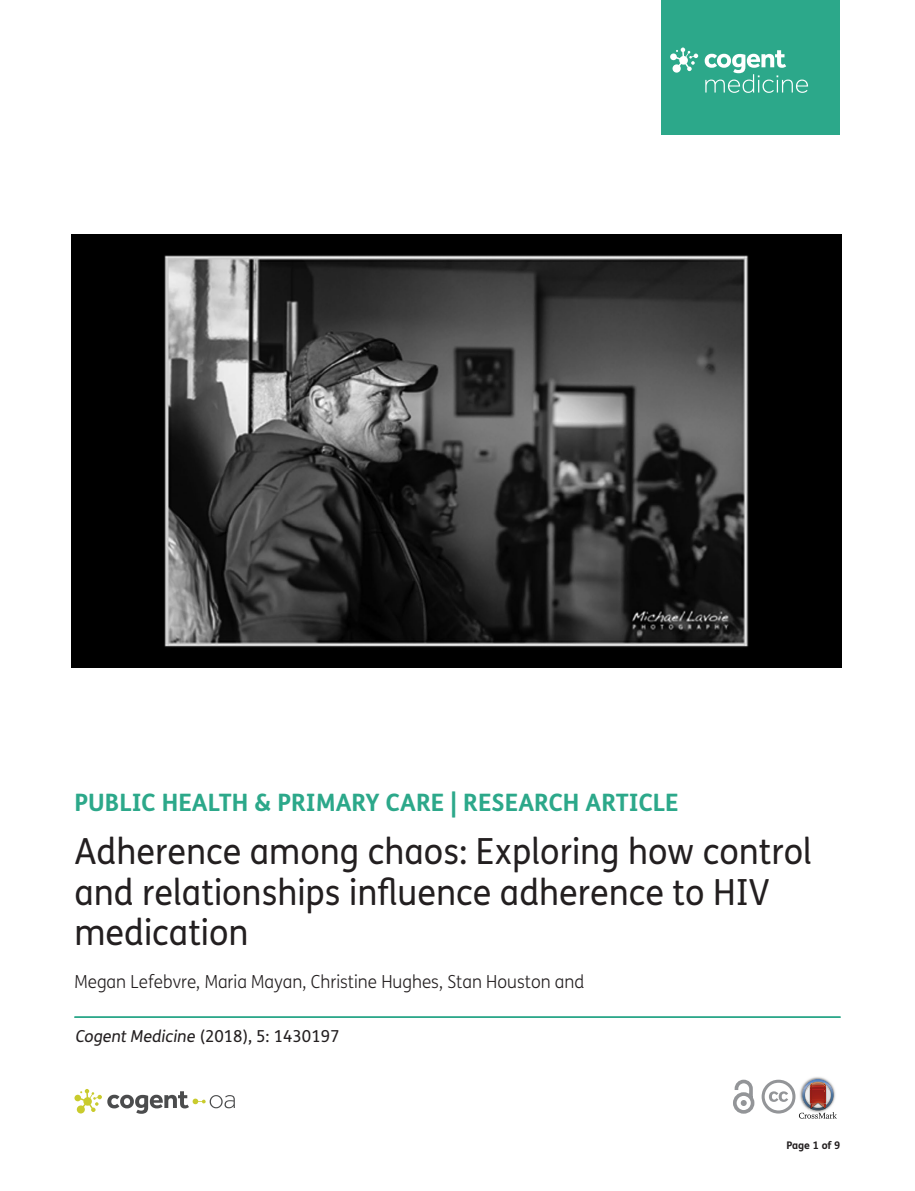
<style>
.page{position:relative;width:915px;height:1191px;background:#fff}
.page>*{position:absolute;margin:0;border:0;box-sizing:border-box;transform-origin:0 0}
.t1{font:36px/40.5px "FS Me Pro";color:#231f20;scale:.95 1}
.t2{font:700 24px "FS Me Pro";color:#2ca88a}
.t3{font:300 18px "FS Me Pro";color:#231f20;scale:.95 1}
.t4{font:16.5px "FS Me Pro";color:#231f20}
.t5{font:700 10.5px "FS Me Pro";color:#231f20}
.s1{font-style:italic}
</style>
<div class="page">
<div style="left:661px;top:0;width:179px;height:134px;background:#2ca88a"></div>
<svg style="left:670px;top:48px;width:28px;height:25px"></svg>
<svg style="left:704px;top:50px;width:103px;height:43px"></svg>
<svg style="left:733px;top:1079px;width:21px;height:34px"></svg>
<hr style="left:74px;top:1016px;width:766px;height:2px;background:#2ca88a">
<img style="left:810px;top:1077px;width:15px;height:2px">
<svg style="left:761px;top:1079px;width:75px;height:39px"></svg>
<svg style="left:74px;top:1089px;width:161px;height:24px"></svg>
<img style="left:71px;top:234px;width:770px;height:433px">
<p class="t2" style="left:74px;top:784px;width:605px">PUBLIC HEALTH &amp; PRIMARY CARE | RESEARCH ARTICLE</p>
<p class="t1" style="left:74px;top:831px;width:777px">Adherence among chaos: Exploring how control and relationships influence adherence to HIV medication</p>
<p class="t3" style="left:74px;top:969px;width:538px">Megan Lefebvre, Maria Mayan, Christine Hughes, Stan Houston and</p>
<p class="t4" style="left:76px;top:1025px;width:265px"><span class="s1">Cogent Medicine</span> (2018), 5: 1430197</p>
<p class="t5" style="left:786px;top:1137px;width:56px">Page 1 of 9</p>
</div>
